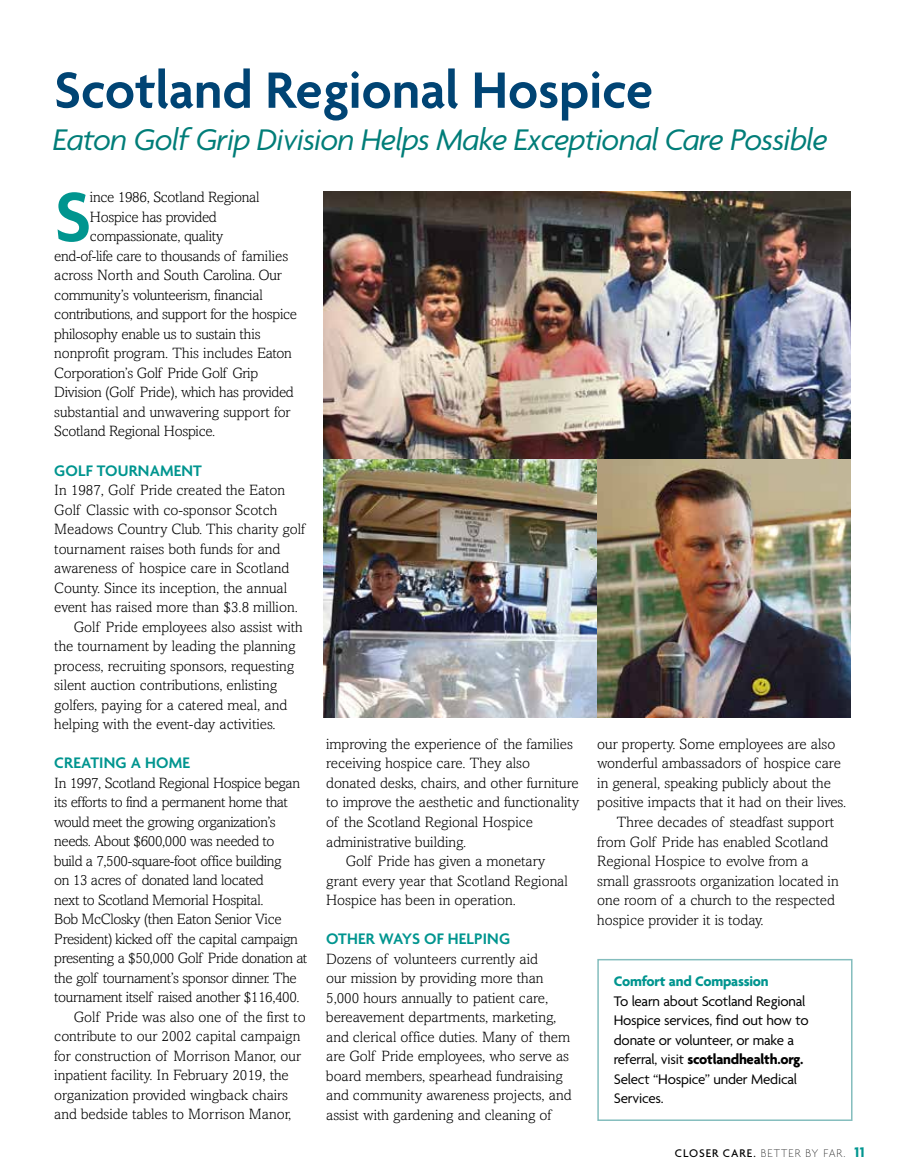
<style>
.page{position:relative;width:905px;height:1175px;background:#fff}
.page>*{position:absolute;margin:0;border:0;box-sizing:border-box;transform-origin:0 0}
.t1{font:600 76.2px "Agenda";color:#00958f}
.t2{font:600 55.2px "Agenda";color:#004474}
.t3{font:italic 32.25px "Agenda";letter-spacing:-.02em;color:#007d78}
.t4{font:600 16.5px "Agenda";letter-spacing:.01em;color:#00958f}
.t5{font:300 15px/19.5px "Amasis M Totf";color:#000}
.t6{font:300 15px "Amasis M Totf";letter-spacing:-.025em;color:#000}
.t7{font:300 15px "Amasis M Totf";letter-spacing:-.02em;color:#000}
.t8{font:15px/19.5px "Agenda OTF";letter-spacing:-.015em;color:#000}
.t9{font:700 15px "Agenda OTF";letter-spacing:-.015em;color:#00958f}
.t10{font:100 12px "Agenda";letter-spacing:.08em;color:#000}
.s1{font-weight:700}
.s2{font-weight:500}
.s3{font-weight:700;font-size:15px;color:#00958f}
</style>
<div class="page">
<img style="left:323px;top:192px;width:527px;height:267px">
<img style="left:323px;top:459px;width:527px;height:258px">
<div style="left:597px;top:959px;width:255px;height:161px;border:2px solid #84bdbd"></div>
<h2 class="t2" style="left:54px;top:60px;width:600px">Scotland Regional Hospice</h2>
<h3 class="t3" style="left:53px;top:121px;width:776px">Eaton Golf Grip Division Helps Make Exceptional Care Possible</h3>
<h1 class="t1" style="left:54px;top:176px;width:39px">S</h1>
<p class="t7" style="left:90px;top:189px;width:171px">ince 1986, Scotland Regional</p>
<p class="t7" style="left:90px;top:208px;width:128px">Hospice has provided</p>
<p class="t7" style="left:90px;top:228px;width:135px">compassionate, quality</p>
<p class="t7" style="left:54px;top:247px;width:235px">end-of-life care to thousands of families</p>
<p class="t5" style="left:54px;top:265px;width:229px">across North and South Carolina. Our</p>
<p class="t7" style="left:54px;top:286px;width:210px">community’s volunteerism, financial</p>
<p class="t7" style="left:54px;top:306px;width:244px">contributions, and support for the hospice</p>
<p class="t7" style="left:54px;top:325px;width:208px">philosophy enable us to sustain this</p>
<p class="t5" style="left:54px;top:343px;width:239px">nonprofit program. This includes Eaton</p>
<p class="t7" style="left:54px;top:364px;width:205px">Corporation’s Golf Pride Golf Grip</p>
<p class="t7" style="left:54px;top:384px;width:241px">Division (Golf Pride), which has provided</p>
<p class="t5" style="left:54px;top:402px;width:238px">substantial and unwavering support for</p>
<p class="t7" style="left:54px;top:423px;width:163px">Scotland Regional Hospice.</p>
<p class="t4" style="left:54px;top:461px;width:149px">GOLF TOURNAMENT</p>
<p class="t5" style="left:54px;top:480px;width:232px">In 1987, Golf Pride created the Eaton</p>
<p class="t5" style="left:54px;top:499px;width:224px">Golf Classic with co-sponsor Scotch</p>
<p class="t5" style="left:54px;top:519px;width:252px">Meadows Country Club. This charity golf</p>
<p class="t5" style="left:54px;top:538px;width:227px">tournament raises both funds for and</p>
<p class="t5" style="left:54px;top:558px;width:236px">awareness of hospice care in Scotland</p>
<p class="t5" style="left:54px;top:577px;width:234px">County. Since its inception, the annual</p>
<p class="t5" style="left:54px;top:597px;width:245px">event has raised more than $3.8 million.</p>
<p class="t5" style="left:74px;top:616px;width:230px">Golf Pride employees also assist with</p>
<p class="t5" style="left:54px;top:636px;width:243px">the tournament by leading the planning</p>
<p class="t5" style="left:54px;top:655px;width:241px">process, recruiting sponsors, requesting</p>
<p class="t5" style="left:54px;top:675px;width:224px">silent auction contributions, enlisting</p>
<p class="t5" style="left:54px;top:694px;width:234px">golfers, paying for a catered meal, and</p>
<p class="t5" style="left:54px;top:714px;width:223px">helping with the event-day activities.</p>
<p class="t4" style="left:54px;top:754px;width:137px">CREATING A HOME</p>
<p class="t6" style="left:54px;top:774px;width:247px">In 1997, Scotland Regional Hospice began</p>
<p class="t6" style="left:54px;top:793px;width:235px">its efforts to find a permanent home that</p>
<p class="t6" style="left:54px;top:813px;width:223px">would meet the growing organization’s</p>
<p class="t6" style="left:54px;top:832px;width:222px">needs. About $600,000 was needed to</p>
<p class="t6" style="left:54px;top:852px;width:229px">build a 7,500-square-foot office building</p>
<p class="t6" style="left:54px;top:871px;width:211px">on 13 acres of donated land located</p>
<p class="t6" style="left:54px;top:891px;width:211px">next to Scotland Memorial Hospital.</p>
<p class="t6" style="left:54px;top:910px;width:229px">Bob McClosky (then Eaton Senior Vice</p>
<p class="t6" style="left:54px;top:930px;width:245px">President) kicked off the capital campaign</p>
<p class="t6" style="left:54px;top:949px;width:254px">presenting a $50,000 Golf Pride donation at</p>
<p class="t6" style="left:54px;top:969px;width:244px">the golf tournament’s sponsor dinner. The</p>
<p class="t6" style="left:54px;top:988px;width:247px">tournament itself raised another $116,400.</p>
<p class="t5" style="left:74px;top:1006px;width:233px">Golf Pride was also one of the first to</p>
<p class="t5" style="left:54px;top:1026px;width:247px">contribute to our 2002 capital campaign</p>
<p class="t5" style="left:54px;top:1045px;width:248px">for construction of Morrison Manor, our</p>
<p class="t5" style="left:54px;top:1065px;width:236px">inpatient facility. In February 2019, the</p>
<p class="t5" style="left:54px;top:1084px;width:235px">organization provided wingback chairs</p>
<p class="t5" style="left:54px;top:1104px;width:238px">and bedside tables to Morrison Manor,</p>
<p class="t5" style="left:326px;top:734px;width:248px">improving the experience of the families</p>
<p class="t5" style="left:326px;top:753px;width:205px">receiving hospice care. They also</p>
<p class="t5" style="left:326px;top:773px;width:254px">donated desks, chairs, and other furniture</p>
<p class="t5" style="left:326px;top:792px;width:254px">to improve the aesthetic and functionality</p>
<p class="t5" style="left:326px;top:812px;width:208px">of the Scotland Regional Hospice</p>
<p class="t5" style="left:326px;top:831px;width:142px">administrative building.</p>
<p class="t5" style="left:346px;top:851px;width:201px">Golf Pride has given a monetary</p>
<p class="t5" style="left:326px;top:870px;width:243px">grant every year that Scotland Regional</p>
<p class="t5" style="left:326px;top:890px;width:191px">Hospice has been in operation.</p>
<p class="t4" style="left:326px;top:929px;width:185px">OTHER WAYS OF HELPING</p>
<p class="t5" style="left:326px;top:948px;width:247px">Dozens of volunteers currently aid<br>our mission by providing more than 5,000 hours annually to patient care, bereavement departments, marketing, and clerical office duties. Many of them are Golf Pride employees, who serve as board members, spearhead fundraising and community awareness projects, and assist with gardening and cleaning of</p>
<p class="t5" style="left:597px;top:734px;width:239px">our property. Some employees are also</p>
<p class="t5" style="left:597px;top:753px;width:245px">wonderful ambassadors of hospice care</p>
<p class="t5" style="left:597px;top:773px;width:235px">in general, speaking publicly about the</p>
<p class="t5" style="left:597px;top:792px;width:250px">positive impacts that it had on their lives.</p>
<p class="t5" style="left:616px;top:812px;width:219px">Three decades of steadfast support</p>
<p class="t5" style="left:597px;top:831px;width:232px">from Golf Pride has enabled Scotland</p>
<p class="t5" style="left:597px;top:851px;width:213px">Regional Hospice to evolve from a</p>
<p class="t5" style="left:597px;top:870px;width:243px">small grassroots organization located in</p>
<p class="t5" style="left:597px;top:890px;width:239px">one room of a church to the respected</p>
<p class="t5" style="left:597px;top:909px;width:168px">hospice provider it is today.</p>
<p class="t9" style="left:614px;top:972px;width:156px">Comfort and Compassion</p>
<p class="t8" style="left:614px;top:990px;width:196px">To learn about Scotland Regional<br>Hospice services, find out how to donate or volunteer, or make a referral, visit <span class="s1">scotlandhealth.org.<br></span>Select “Hospice” under Medical<br>Services.</p>
<p class="t10" style="left:674px;top:1146px;width:191px"><span class="s2">CLOSER CARE.</span> BETTER BY FAR. <span class="s3">11</span></p>
</div>
